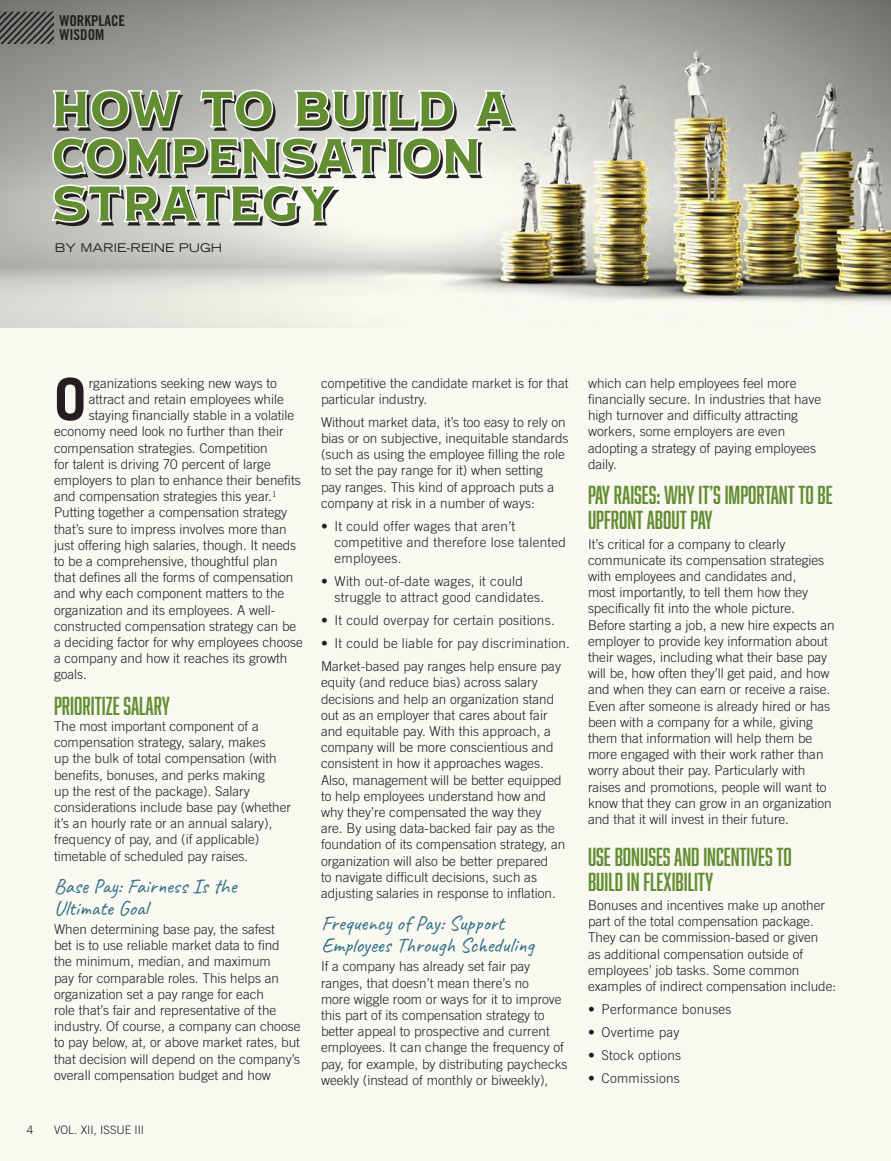
<style>
.page{position:relative;width:891px;height:1161px;background:#f9f9f2}
.page>*{position:absolute;margin:0;border:0;box-sizing:border-box;transform-origin:0 0}
.t1{font:700 58.35px "Trade Gothic LT Std";color:#231f20}
.t2{font:24px/25.2px "Abolition";color:#628d31}
.t3{font:21px/22.2px "Caveat";color:#306e85}
.t4{font:15px/14.2px "Trade Gothic LT Std Bd Cn 20";color:#231f20}
.t5{font:300 13.5px/16.2px "Trade Gothic LT Std";color:#231f20}
.t6{font:300 13.5px/16.2px "Trade Gothic LT Std";letter-spacing:.02em;color:#231f20}
.t7{font:expanded 12px "Trade Gothic LT Std";color:#231f20}
.t8{font:300 11.7px "Trade Gothic LT Std";color:#231f20}
.s1{font-family:"Trade Gothic LT Std Cn 18";font-weight:400}
</style>
<div class="page">
<img style="left:0;top:0;width:891px;height:328px">
<svg style="left:51px;top:82px;width:465px;height:144px"></svg>
<img style="left:0;top:12px;width:54px;height:32px">
<p class="t4" style="left:59px;top:14px;width:67px">WORKPLACE<br>WISDOM</p>
<p class="t7" style="left:55px;top:240px;width:169px">BY MARIE-REINE PUGH</p>
<h1 class="t1" style="left:54px;top:363px;width:34px">O</h1>
<p class="t5" style="left:89px;top:375px;width:190px">rganizations seeking new ways to</p>
<p class="t5" style="left:89px;top:391px;width:197px">attract and retain employees while</p>
<p class="t5" style="left:89px;top:407px;width:207px">staying financially stable in a volatile</p>
<p class="t5" style="left:54px;top:423px;width:231px">economy need look no further than their</p>
<p class="t5" style="left:54px;top:439px;width:215px">compensation strategies. Competition</p>
<p class="t5" style="left:54px;top:456px;width:218px">for talent is driving 70 percent of large</p>
<p class="t5" style="left:54px;top:472px;width:248px">employers to plan to enhance their benefits</p>
<p class="t5" style="left:54px;top:488px;width:224px">and compensation strategies this year.<sup>1</sup></p>
<p class="t5" style="left:54px;top:504px;width:235px">Putting together a compensation strategy</p>
<p class="t5" style="left:54px;top:520px;width:234px">that’s sure to impress involves more than</p>
<p class="t5" style="left:54px;top:537px;width:244px">just offering high salaries, though. It needs</p>
<p class="t5" style="left:54px;top:553px;width:225px">to be a comprehensive, thoughtful plan</p>
<p class="t5" style="left:54px;top:569px;width:241px">that defines all the forms of compensation</p>
<p class="t5" style="left:54px;top:585px;width:232px">and why each component matters to the</p>
<p class="t5" style="left:54px;top:601px;width:223px">organization and its employees. A well-</p>
<p class="t5" style="left:54px;top:618px;width:244px">constructed compensation strategy can be</p>
<p class="t5" style="left:54px;top:634px;width:251px">a deciding factor for why employees choose</p>
<p class="t5" style="left:54px;top:650px;width:235px">a company and how it reaches its growth</p>
<p class="t5" style="left:54px;top:666px;width:34px">goals.</p>
<h2 class="t2" style="left:54px;top:693px;width:118px">PRIORITIZE SALARY</h2>
<p class="t5" style="left:54px;top:718px;width:239px">The most important component of a compensation strategy, salary, makes<br>up the bulk of total compensation (with benefits, bonuses, and perks making<br>up the rest of the package). Salary considerations include base pay (whether it’s an hourly rate or an annual salary), frequency of pay, and (if applicable) timetable of scheduled pay raises.</p>
<h3 class="t3" style="left:54px;top:875px;width:184px">Base Pay: Fairness Is the<br>Ultimate Goal</h3>
<p class="t5" style="left:54px;top:921px;width:248px">When determining base pay, the safest<br>bet is to use reliable market data to find the minimum, median, and maximum<br>pay for comparable roles. This helps an organization set a pay range for each<br>role that’s fair and representative of the industry. Of course, a company can choose to pay below, at, or above market rates, but that decision will depend on the company’s overall compensation budget and how</p>
<p class="t8" style="left:27px;top:1123px;width:8px">4</p>
<p class="t8" style="left:54px;top:1123px;width:92px">VOL. XII, ISSUE III</p>
<p class="t5" style="left:321px;top:375px;width:249px">competitive the candidate market is for that particular industry.</p>
<p class="t5" style="left:321px;top:414px;width:249px">Without market data, it’s too easy to rely on bias or on subjective, inequitable standards (such as using the employee filling the role to set the pay range for it) when setting<br>pay ranges. This kind of approach puts a company at risk in a number of ways:</p>
<p class="t6" style="left:335px;top:518px;width:233px;text-indent:-14px"><span class="s1">•</span> It could offer wages that aren’t competitive and therefore lose talented employees.</p>
<p class="t6" style="left:335px;top:573px;width:211px;text-indent:-14px"><span class="s1">•</span> With out-of-date wages, it could struggle to attract good candidates.</p>
<p class="t6" style="left:321px;top:612px;width:235px"><span class="s1">•</span> It could overpay for certain positions.</p>
<p class="t6" style="left:321px;top:632px;width:251px;line-height:23px"><span class="s1">•</span> It could be liable for pay discrimination.<br>Market-based pay ranges help ensure pay</p>
<p class="t5" style="left:321px;top:674px;width:246px">equity (and reduce bias) across salary decisions and help an organization stand out as an employer that cares about fair and equitable pay. With this approach, a company will be more conscientious and consistent in how it approaches wages.<br>Also, management will be better equipped to help employees understand how and why they’re compensated the way they are. By using data-backed fair pay as the foundation of its compensation strategy, an organization will also be better prepared<br>to navigate difficult decisions, such as adjusting salaries in response to inflation.</p>
<h3 class="t3" style="left:321px;top:912px;width:214px">Frequency of Pay: Support<br>Employees Through Scheduling</h3>
<p class="t5" style="left:321px;top:958px;width:248px">If a company has already set fair pay ranges, that doesn’t mean there’s no<br>more wiggle room or ways for it to improve this part of its compensation strategy to better appeal to prospective and current employees. It can change the frequency of pay, for example, by distributing paychecks weekly (instead of monthly or biweekly),</p>
<p class="t5" style="left:588px;top:375px;width:235px">which can help employees feel more financially secure. In industries that have high turnover and difficulty attracting workers, some employers are even adopting a strategy of paying employees daily.</p>
<h2 class="t2" style="left:588px;top:482px;width:246px">PAY RAISES: WHY IT’S IMPORTANT TO BE<br>UPFRONT ABOUT PAY</h2>
<p class="t5" style="left:588px;top:536px;width:248px">It’s critical for a company to clearly communicate its compensation strategies with employees and candidates and,<br>most importantly, to tell them how they specifically fit into the whole picture.<br>Before starting a job, a new hire expects an employer to provide key information about their wages, including what their base pay will be, how often they’ll get paid, and how and when they can earn or receive a raise.<br>Even after someone is already hired or has been with a company for a while, giving them that information will help them be more engaged with their work rather than worry about their pay. Particularly with raises and promotions, people will want to know that they can grow in an organization and that it will invest in their future.</p>
<h2 class="t2" style="left:588px;top:844px;width:205px">USE BONUSES AND INCENTIVES TO<br>BUILD IN FLEXIBILITY</h2>
<p class="t5" style="left:588px;top:897px;width:250px">Bonuses and incentives make up another part of the total compensation package.<br>They can be commission-based or given<br>as additional compensation outside of employees’ job tasks. Some common examples of indirect compensation include:</p>
<p class="t6" style="left:588px;top:1001px;width:145px"><span class="s1">•</span> Performance bonuses</p>
<p class="t6" style="left:588px;top:1024px;width:93px"><span class="s1">•</span> Overtime pay</p>
<p class="t6" style="left:588px;top:1047px;width:95px"><span class="s1">•</span> Stock options</p>
<p class="t6" style="left:588px;top:1070px;width:93px"><span class="s1">•</span> Commissions</p>
</div>
